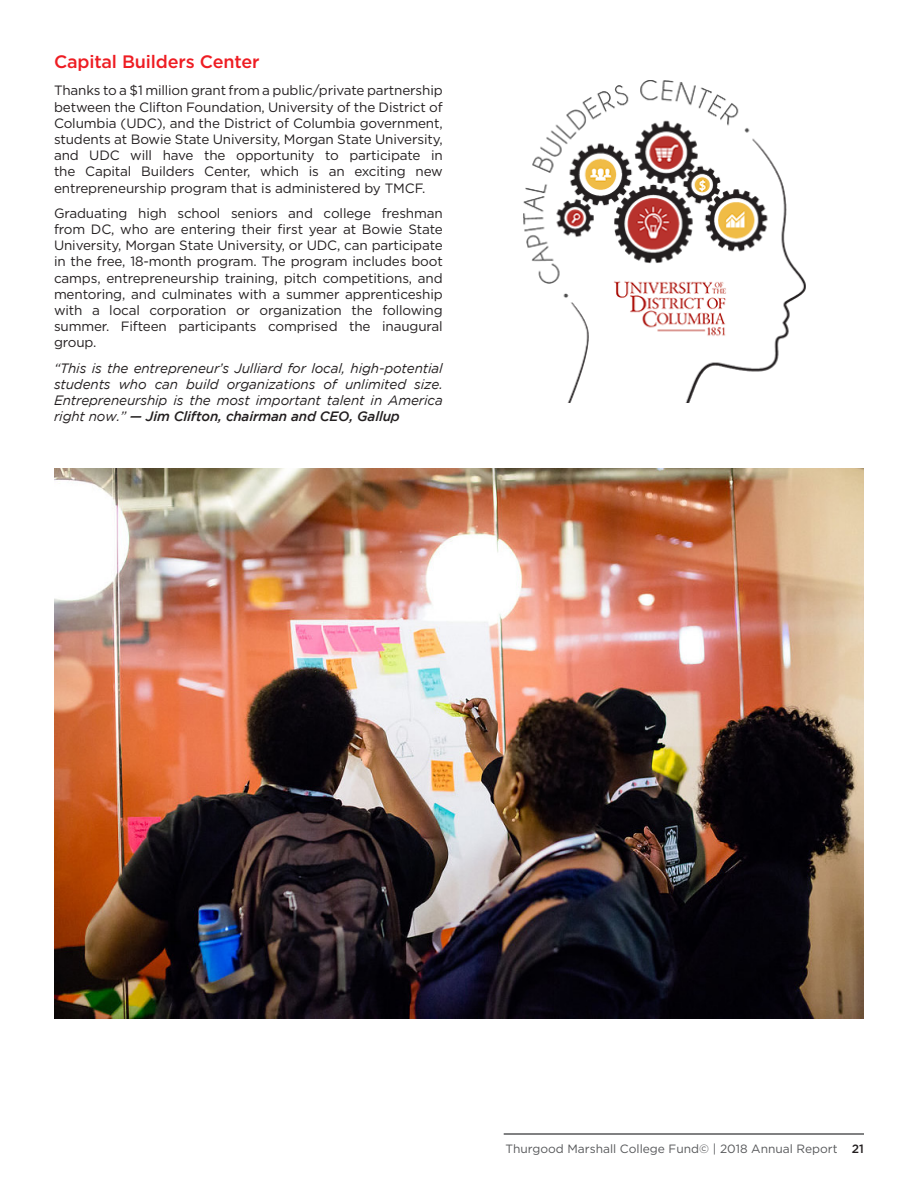
<style>
.page{position:relative;width:918px;height:1188px;background:#fff}
.page>*{position:absolute;margin:0;border:0;box-sizing:border-box;transform-origin:0 0}
.t1{font:500 18px "Gotham";letter-spacing:-.01em;color:#ee1d23}
.Body_1{font:13.5px/16.2px "Gotham";letter-spacing:-.01em;color:#231f20;text-align:justify}
.Body_1-2{font:italic 13.5px/16.2px "Gotham";letter-spacing:-.01em;color:#231f20;text-align:justify}
.t2{font:12px "Gotham";color:#57585a}
.s1{font-weight:500}
.s2{font-weight:500;color:#231f20}
</style>
<div class="page">
<hr style="left:504px;top:1133px;width:360px;height:2px;background:#57585a">
<hr style="left:0;top:0;width:1px;height:1188px;background:#ed1b24">
<img style="left:523px;top:80px;width:283px;height:323px">
<img style="left:54px;top:469px;width:810px;height:549px">
<h2 class="t1" style="left:54px;top:50px;width:207px">Capital Builders Center</h2>
<p class="Body_1" style="left:54px;top:82px;width:390px">Thanks to a $1 million grant from a public/private partnership between the Clifton Foundation, University of the District of Columbia (UDC), and the District of Columbia government, students at Bowie State University, Morgan State University, and UDC will have the opportunity to participate in the Capital Builders Center, which is an exciting new entrepreneurship program that is administered by TMCF.</p>
<p class="Body_1" style="left:54px;top:205px;width:390px">Graduating high school seniors and college freshman from DC, who are entering their first year at Bowie State University, Morgan State University, or UDC, can participate in the free, 18-month program. The program includes boot camps, entrepreneurship training, pitch competitions, and mentoring, and culminates with a summer apprenticeship with a local corporation or organization the following summer. Fifteen participants comprised the inaugural group.</p>
<p class="Body_1-2" style="left:54px;top:360px;width:390px">“This is the entrepreneur’s Julliard for local, high-potential students who can build organizations of unlimited size.<br>Entrepreneurship is the most important talent in America right now.” <span class="s1">— Jim Clifton, chairman and CEO, Gallup</span></p>
<p class="t2" style="left:506px;top:1141px;width:360px">Thurgood Marshall College Fund© | 2018 Annual Report <span class="s2">21</span></p>
</div>
